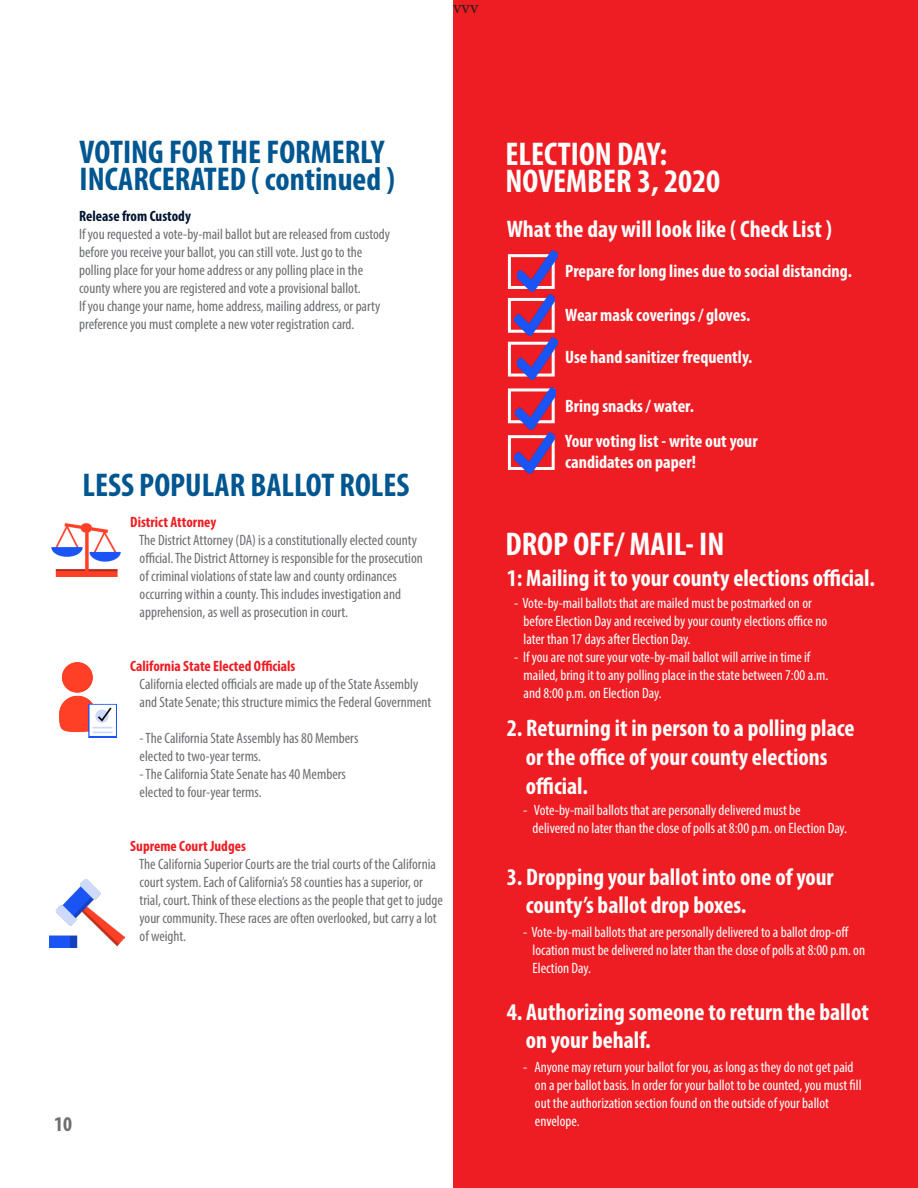
<style>
.page{position:relative;width:918px;height:1188px;background:#fff}
.page>*{position:absolute;margin:0;border:0;box-sizing:border-box;transform-origin:0 0}
.Paragraph_Style_1{font:700 condensed 33px "Myriad Pro";color:#005690}
.Paragraph_Style_1-2{font:700 condensed 33px "Myriad Pro";color:#fff}
.t1{font:700 condensed 24px "Myriad Pro";color:#fff}
.Paragraph_Style_1-3{font:700 condensed 21px "Myriad Pro";color:#6c6d70}
.t2{font:700 condensed 18px "Myriad Pro";color:#fff}
.t3{font:18px "Minion Pro";color:#231f20}
.t4{font:condensed 15px/18px "Myriad Pro";color:#6c6d70}
.t5{font:condensed 15px "Myriad Pro";color:#fff}
.t6{font:700 condensed 15px "Myriad Pro";color:#ee1d23}
.t7{font:700 condensed 15px "Myriad Pro";color:#001330}
</style>
<div class="page">
<img style="left:49px;top:880px;width:75px;height:68px">
<img style="left:52px;top:524px;width:69px;height:52px">
<img style="left:60px;top:662px;width:56px;height:75px">
<div style="left:453px;top:0;width:465px;height:1188px;background:#ee1d23"></div>
<div style="left:508px;top:254px;width:47px;height:35px;border:3px solid #fff"></div>
<div style="left:508px;top:298px;width:47px;height:35px;border:3px solid #fff"></div>
<div style="left:508px;top:342px;width:47px;height:35px;border:3px solid #fff"></div>
<div style="left:508px;top:388px;width:47px;height:35px;border:3px solid #fff"></div>
<div style="left:508px;top:435px;width:47px;height:35px;border:3px solid #fff"></div>
<img style="left:515px;top:432px;width:40px;height:41px">
<img style="left:516px;top:388px;width:40px;height:41px">
<img style="left:517px;top:338px;width:40px;height:41px">
<img style="left:515px;top:295px;width:40px;height:41px">
<img style="left:517px;top:250px;width:40px;height:42px">
<p class="t3" style="left:453px;top:-5px;width:27px">vvv</p>
<p class="Paragraph_Style_1" style="left:79px;top:132px;width:306px">VOTING FOR THE FORMERLY</p>
<p class="Paragraph_Style_1" style="left:79px;top:159px;width:317px">INCARCERATED ( continued )</p>
<p class="t7" style="left:79px;top:207px;width:113px">Release from Custody</p>
<p class="t4" style="left:79px;top:225px;width:312px">If you requested a vote-by-mail ballot but are released from custody before you receive your ballot, you can still vote. Just go to the</p>
<p class="t4" style="left:79px;top:261px;width:285px">polling place for your home address or any polling place in the county where you are registered and vote a provisional ballot.</p>
<p class="t4" style="left:79px;top:297px;width:303px">If you change your name, home address, mailing address, or party preference you must complete a new voter registration card.</p>
<p class="Paragraph_Style_1" style="left:82px;top:465px;width:329px">LESS POPULAR BALLOT ROLES</p>
<p class="t6" style="left:130px;top:513px;width:88px">District Attorney</p>
<p class="t4" style="left:139px;top:531px;width:279px">The District Attorney (DA) is a constitutionally elected county</p>
<p class="t4" style="left:140px;top:549px;width:285px">official. The District Attorney is responsible for the prosecution</p>
<p class="t4" style="left:140px;top:567px;width:259px">of criminal violations of state law and county ordinances</p>
<p class="t4" style="left:140px;top:585px;width:263px">occurring within a county. This includes investigation and</p>
<p class="t4" style="left:140px;top:603px;width:210px">apprehension, as well as prosecution in court.</p>
<p class="t6" style="left:130px;top:657px;width:167px">California State Elected Officials</p>
<p class="t4" style="left:140px;top:675px;width:280px">California elected officials are made up of the State Assembly</p>
<p class="t4" style="left:140px;top:693px;width:293px">and State Senate; this structure mimics the Federal Government</p>
<p class="t4" style="left:140px;top:729px;width:220px">- The California State Assembly has 80 Members elected to two-year terms.</p>
<p class="t4" style="left:140px;top:765px;width:208px">- The California State Senate has 40 Members</p>
<p class="t4" style="left:140px;top:783px;width:123px">elected to four-year terms.</p>
<p class="t6" style="left:130px;top:837px;width:117px">Supreme Court Judges</p>
<p class="t4" style="left:139px;top:855px;width:298px">The California Superior Courts are the trial courts of the California</p>
<p class="t4" style="left:140px;top:873px;width:285px">court system. Each of California’s 58 counties has a superior, or</p>
<p class="t4" style="left:140px;top:891px;width:305px">trial, court. Think of these elections as the people that get to judge</p>
<p class="t4" style="left:140px;top:909px;width:299px">your community. These races are often overlooked, but carry a lot</p>
<p class="t4" style="left:140px;top:927px;width:48px">of weight.</p>
<p class="Paragraph_Style_1-3" style="left:54px;top:1110px;width:19px">10</p>
<p class="Paragraph_Style_1-2" style="left:505px;top:133px;width:163px">ELECTION DAY:</p>
<p class="Paragraph_Style_1-2" style="left:505px;top:160px;width:216px">NOVEMBER 3, 2020</p>
<p class="t1" style="left:507px;top:214px;width:327px">What the day will look like ( Check List )</p>
<p class="t2" style="left:565px;top:260px;width:288px">Prepare for long lines due to social distancing.</p>
<p class="t2" style="left:565px;top:304px;width:187px">Wear mask coverings / gloves.</p>
<p class="t2" style="left:565px;top:346px;width:189px">Use hand sanitizer frequently.</p>
<p class="t2" style="left:565px;top:395px;width:130px">Bring snacks / water.</p>
<p class="t2" style="left:565px;top:430px;width:194px">Your voting list - write out your</p>
<p class="t2" style="left:565px;top:451px;width:132px">candidates on paper!</p>
<p class="Paragraph_Style_1-2" style="left:505px;top:523px;width:220px">DROP OFF/ MAIL- IN</p>
<p class="t1" style="left:507px;top:563px;width:370px">1: Mailing it to your county elections official.</p>
<p class="t5" style="left:514px;top:594px;width:299px">- Vote-by-mail ballots that are mailed must be postmarked on or</p>
<p class="t5" style="left:524px;top:612px;width:305px">before Election Day and received by your county elections office no</p>
<p class="t5" style="left:524px;top:630px;width:168px">later than 17 days after Election Day.</p>
<p class="t5" style="left:514px;top:648px;width:298px">- If you are not sure your vote-by-mail ballot will arrive in time if</p>
<p class="t5" style="left:524px;top:666px;width:306px">mailed, bring it to any polling place in the state between 7:00 a.m.</p>
<p class="t5" style="left:524px;top:684px;width:140px">and 8:00 p.m. on Election Day.</p>
<p class="t1" style="left:507px;top:713px;width:349px">2. Returning it in person to a polling place</p>
<p class="t1" style="left:526px;top:742px;width:303px">or the office of your county elections</p>
<p class="t1" style="left:526px;top:771px;width:64px">official.</p>
<p class="t5" style="left:523px;top:801px;width:279px">- Vote-by-mail ballots that are personally delivered must be</p>
<p class="t5" style="left:533px;top:819px;width:316px">delivered no later than the close of polls at 8:00 p.m. on Election Day.</p>
<p class="t1" style="left:507px;top:862px;width:328px">3. Dropping your ballot into one of your</p>
<p class="t1" style="left:526px;top:890px;width:222px">county’s ballot drop boxes.</p>
<p class="t5" style="left:523px;top:923px;width:327px">- Vote-by-mail ballots that are personally delivered to a ballot drop-off</p>
<p class="t5" style="left:533px;top:941px;width:334px">location must be delivered no later than the close of polls at 8:00 p.m. on</p>
<p class="t5" style="left:533px;top:959px;width:60px">Election Day.</p>
<p class="t1" style="left:507px;top:997px;width:364px">4. Authorizing someone to return the ballot</p>
<p class="t1" style="left:526px;top:1025px;width:127px">on your behalf.</p>
<p class="t5" style="left:523px;top:1058px;width:332px">- Anyone may return your ballot for you, as long as they do not get paid</p>
<p class="t5" style="left:535px;top:1076px;width:328px">on a per ballot basis. In order for your ballot to be counted, you must fill</p>
<p class="t5" style="left:535px;top:1094px;width:296px">out the authorization section found on the outside of your ballot</p>
<p class="t5" style="left:535px;top:1112px;width:46px">envelope.</p>
</div>
